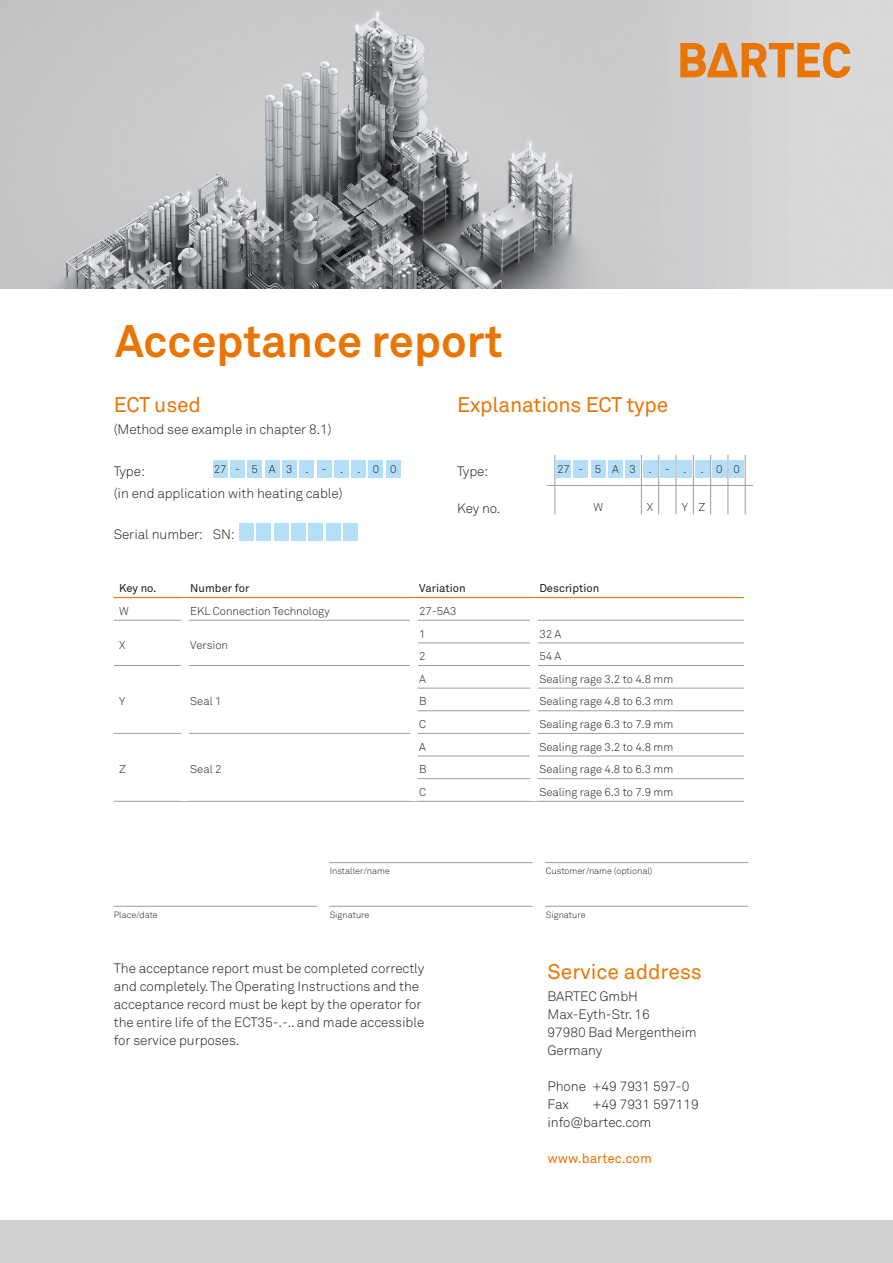
<style>
.page{position:relative;width:893px;height:1263px;background:#fff}
.page>*{position:absolute;margin:0;border:0;box-sizing:border-box;transform-origin:0 0}
.t1{font:700 45px "Akkurat Pro";color:#e97506}
.t2{font:21px "Akkurat Pro";letter-spacing:-.01em;color:#e97506}
.t3{font:300 13.5px/18px "Akkurat Pro";letter-spacing:-.005em;color:#1d1d1b}
.t4{font:13.5px "Akkurat Pro";letter-spacing:-.005em;color:#e97506}
.t5{font:300 11.25px "Akkurat Pro";color:#1d1d1b}
.t6{font:11.25px "Akkurat Pro";color:#1d1d1b}
.t7{font:300 9px "Akkurat Pro";color:#1d1d1b}
</style>
<div class="page">
<img style="left:0;top:0;width:893px;height:289px">
<div style="left:0;top:1220px;width:893px;height:43px;background:#d1d1d1"></div>
<svg style="left:680px;top:42px;width:170px;height:36px;background:#dfa269"></svg>
<div style="left:213px;top:460px;width:15px;height:17px;background:#b4dff9"></div>
<div style="left:230px;top:460px;width:15px;height:17px;background:#b4dff9"></div>
<div style="left:247px;top:460px;width:15px;height:17px;background:#b4dff9"></div>
<div style="left:265px;top:460px;width:15px;height:17px;background:#b4dff9"></div>
<div style="left:282px;top:460px;width:15px;height:17px;background:#b4dff9"></div>
<div style="left:299px;top:460px;width:15px;height:17px;background:#b4dff9"></div>
<div style="left:317px;top:460px;width:14px;height:17px;background:#b4dff9"></div>
<div style="left:334px;top:460px;width:15px;height:17px;background:#b4dff9"></div>
<div style="left:351px;top:460px;width:15px;height:17px;background:#b4dff9"></div>
<div style="left:368px;top:460px;width:15px;height:17px;background:#b4dff9"></div>
<div style="left:386px;top:460px;width:15px;height:17px;background:#b4dff9"></div>
<div style="left:239px;top:524px;width:15px;height:17px;background:#b4dff9"></div>
<div style="left:256px;top:524px;width:15px;height:17px;background:#b4dff9"></div>
<div style="left:274px;top:524px;width:15px;height:17px;background:#b4dff9"></div>
<div style="left:291px;top:524px;width:15px;height:17px;background:#b4dff9"></div>
<div style="left:308px;top:524px;width:15px;height:17px;background:#b4dff9"></div>
<div style="left:326px;top:524px;width:15px;height:17px;background:#b4dff9"></div>
<div style="left:343px;top:524px;width:15px;height:17px;background:#b4dff9"></div>
<div style="left:556px;top:460px;width:15px;height:17px;background:#b4dff9"></div>
<div style="left:573px;top:460px;width:15px;height:17px;background:#b4dff9"></div>
<div style="left:591px;top:460px;width:15px;height:17px;background:#b4dff9"></div>
<div style="left:608px;top:460px;width:15px;height:17px;background:#b4dff9"></div>
<div style="left:625px;top:460px;width:15px;height:17px;background:#b4dff9"></div>
<div style="left:643px;top:460px;width:14px;height:17px;background:#b4dff9"></div>
<div style="left:660px;top:460px;width:15px;height:17px;background:#b4dff9"></div>
<div style="left:677px;top:460px;width:15px;height:17px;background:#b4dff9"></div>
<div style="left:694px;top:460px;width:15px;height:17px;background:#b4dff9"></div>
<div style="left:712px;top:460px;width:15px;height:17px;background:#b4dff9"></div>
<div style="left:729px;top:460px;width:15px;height:17px;background:#b4dff9"></div>
<hr style="left:555px;top:455px;width:1px;height:59px;background:#9d9d9d">
<hr style="left:641px;top:455px;width:1px;height:59px;background:#9d9d9d">
<hr style="left:658px;top:455px;width:1px;height:59px;background:#9d9d9d">
<hr style="left:676px;top:455px;width:1px;height:59px;background:#9d9d9d">
<hr style="left:693px;top:455px;width:1px;height:59px;background:#9d9d9d">
<hr style="left:710px;top:455px;width:1px;height:59px;background:#9d9d9d">
<hr style="left:728px;top:455px;width:1px;height:59px;background:#9d9d9d">
<hr style="left:745px;top:455px;width:1px;height:59px;background:#9d9d9d">
<hr style="left:547px;top:485px;width:206px;height:1px;background:#9d9d9d">
<hr style="left:114px;top:597px;width:71px;height:1px;background:#e97506">
<hr style="left:185px;top:597px;width:229px;height:1px;background:#e97506">
<hr style="left:414px;top:597px;width:120px;height:1px;background:#e97506">
<hr style="left:534px;top:597px;width:210px;height:1px;background:#e97506">
<hr style="left:114px;top:620px;width:67px;height:1px;background:#9d9d9d">
<hr style="left:189px;top:620px;width:221px;height:1px;background:#9d9d9d">
<hr style="left:418px;top:620px;width:112px;height:1px;background:#9d9d9d">
<hr style="left:538px;top:620px;width:206px;height:1px;background:#9d9d9d">
<hr style="left:418px;top:642px;width:112px;height:1px;background:#9d9d9d">
<hr style="left:538px;top:642px;width:206px;height:1px;background:#9d9d9d">
<hr style="left:114px;top:665px;width:67px;height:1px;background:#9d9d9d">
<hr style="left:189px;top:665px;width:221px;height:1px;background:#9d9d9d">
<hr style="left:418px;top:665px;width:112px;height:1px;background:#9d9d9d">
<hr style="left:538px;top:665px;width:206px;height:1px;background:#9d9d9d">
<hr style="left:418px;top:688px;width:112px;height:1px;background:#9d9d9d">
<hr style="left:538px;top:688px;width:206px;height:1px;background:#9d9d9d">
<hr style="left:418px;top:710px;width:112px;height:1px;background:#9d9d9d">
<hr style="left:538px;top:710px;width:206px;height:1px;background:#9d9d9d">
<hr style="left:114px;top:733px;width:67px;height:1px;background:#9d9d9d">
<hr style="left:189px;top:733px;width:221px;height:1px;background:#9d9d9d">
<hr style="left:418px;top:733px;width:112px;height:1px;background:#9d9d9d">
<hr style="left:538px;top:733px;width:206px;height:1px;background:#9d9d9d">
<hr style="left:418px;top:756px;width:112px;height:1px;background:#9d9d9d">
<hr style="left:538px;top:756px;width:206px;height:1px;background:#9d9d9d">
<hr style="left:418px;top:778px;width:112px;height:1px;background:#9d9d9d">
<hr style="left:538px;top:778px;width:206px;height:1px;background:#9d9d9d">
<hr style="left:114px;top:801px;width:71px;height:1px;background:#9d9d9d">
<hr style="left:185px;top:801px;width:229px;height:1px;background:#9d9d9d">
<hr style="left:414px;top:801px;width:120px;height:1px;background:#9d9d9d">
<hr style="left:534px;top:801px;width:210px;height:1px;background:#9d9d9d">
<hr style="left:114px;top:906px;width:203px;height:1px;background:#9d9d9d">
<hr style="left:329px;top:862px;width:204px;height:1px;background:#9d9d9d">
<hr style="left:329px;top:906px;width:204px;height:1px;background:#9d9d9d">
<hr style="left:545px;top:862px;width:203px;height:1px;background:#9d9d9d">
<hr style="left:545px;top:906px;width:203px;height:1px;background:#9d9d9d">
<h1 class="t1" style="left:115px;top:314px;width:389px">Acceptance report</h1>
<h2 class="t2" style="left:114px;top:392px;width:89px">ECT used</h2>
<p class="t3" style="left:114px;top:420px;width:220px">(Method see example in chapter 8.1)</p>
<p class="t3" style="left:114px;top:462px;width:33px">Type:</p>
<p class="t5" style="left:214px;top:463px;width:131px">27-5A3 . - .</p>
<p class="t5" style="left:357px;top:463px;width:41px">.00</p>
<p class="t3" style="left:114px;top:484px;width:230px">(in end application with heating cable)</p>
<p class="t3" style="left:114px;top:526px;width:123px">Serial number: SN:</p>
<h2 class="t2" style="left:457px;top:392px;width:213px">Explanations ECT type</h2>
<p class="t3" style="left:457px;top:462px;width:33px">Type:</p>
<p class="t5" style="left:557px;top:463px;width:131px">27-5A3 . - .</p>
<p class="t5" style="left:701px;top:463px;width:41px">.00</p>
<p class="t3" style="left:457px;top:499px;width:45px">Key no.</p>
<p class="t5" style="left:593px;top:500px;width:11px">W</p>
<p class="t5" style="left:647px;top:500px;width:8px">X</p>
<p class="t5" style="left:682px;top:500px;width:25px">Y Z</p>
<p class="t6" style="left:119px;top:582px;width:39px">Key no.</p>
<p class="t6" style="left:190px;top:582px;width:61px">Number for</p>
<p class="t6" style="left:419px;top:582px;width:48px">Variation</p>
<p class="t6" style="left:539px;top:582px;width:61px">Description</p>
<p class="t5" style="left:119px;top:604px;width:11px">W</p>
<p class="t5" style="left:190px;top:604px;width:141px">EKL Connection Technology</p>
<p class="t5" style="left:419px;top:604px;width:39px">27-5A3</p>
<p class="t5" style="left:119px;top:638px;width:8px">X</p>
<p class="t5" style="left:190px;top:638px;width:39px">Version</p>
<p class="t5" style="left:419px;top:627px;width:8px">1</p>
<p class="t5" style="left:539px;top:627px;width:24px">32 A</p>
<p class="t5" style="left:419px;top:649px;width:8px">2</p>
<p class="t5" style="left:539px;top:649px;width:24px">54 A</p>
<p class="t5" style="left:119px;top:695px;width:8px">Y</p>
<p class="t5" style="left:190px;top:695px;width:33px">Seal 1</p>
<p class="t5" style="left:119px;top:763px;width:8px">Z</p>
<p class="t5" style="left:190px;top:763px;width:33px">Seal 2</p>
<p class="t7" style="left:330px;top:865px;width:62px">Installer/name</p>
<p class="t7" style="left:114px;top:909px;width:46px">Place/date</p>
<p class="t7" style="left:330px;top:909px;width:41px">Signature</p>
<p class="t5" style="left:419px;top:672px;width:8px">A</p>
<p class="t5" style="left:539px;top:672px;width:135px">Sealing rage 3.2 to 4.8 mm</p>
<p class="t5" style="left:419px;top:695px;width:9px">B</p>
<p class="t5" style="left:539px;top:695px;width:135px">Sealing rage 4.8 to 6.3 mm</p>
<p class="t5" style="left:419px;top:717px;width:9px">C</p>
<p class="t5" style="left:539px;top:717px;width:135px">Sealing rage 6.3 to 7.9 mm</p>
<p class="t5" style="left:419px;top:740px;width:8px">A</p>
<p class="t5" style="left:539px;top:740px;width:135px">Sealing rage 3.2 to 4.8 mm</p>
<p class="t5" style="left:419px;top:763px;width:9px">B</p>
<p class="t5" style="left:539px;top:763px;width:135px">Sealing rage 4.8 to 6.3 mm</p>
<p class="t5" style="left:419px;top:785px;width:9px">C</p>
<p class="t5" style="left:539px;top:785px;width:135px">Sealing rage 6.3 to 7.9 mm</p>
<p class="t7" style="left:546px;top:865px;width:108px">Customer/name (optional)</p>
<p class="t7" style="left:546px;top:909px;width:41px">Signature</p>
<p class="t3" style="left:114px;top:959px;width:312px">The acceptance report must be completed correctly and completely. The Operating Instructions and the acceptance record must be kept by the operator for the entire life of the ECT35-.-.. and made accessible for service purposes.</p>
<h2 class="t2" style="left:547px;top:959px;width:156px">Service address</h2>
<p class="t3" style="left:547px;top:987px;width:151px">BARTEC GmbH<br>Max-Eyth-Str. 16<br>97980 Bad Mergentheim<br>Germany</p>
<p class="t3" style="left:547px;top:1077px;width:143px">Phone +49 7931 597-0<br>Fax</p>
<p class="t3" style="left:547px;top:1095px;width:153px;text-indent:45px">+49 7931 597119 info@bartec.com</p>
<p class="t4" style="left:547px;top:1150px;width:106px">www.bartec.com</p>
</div>
